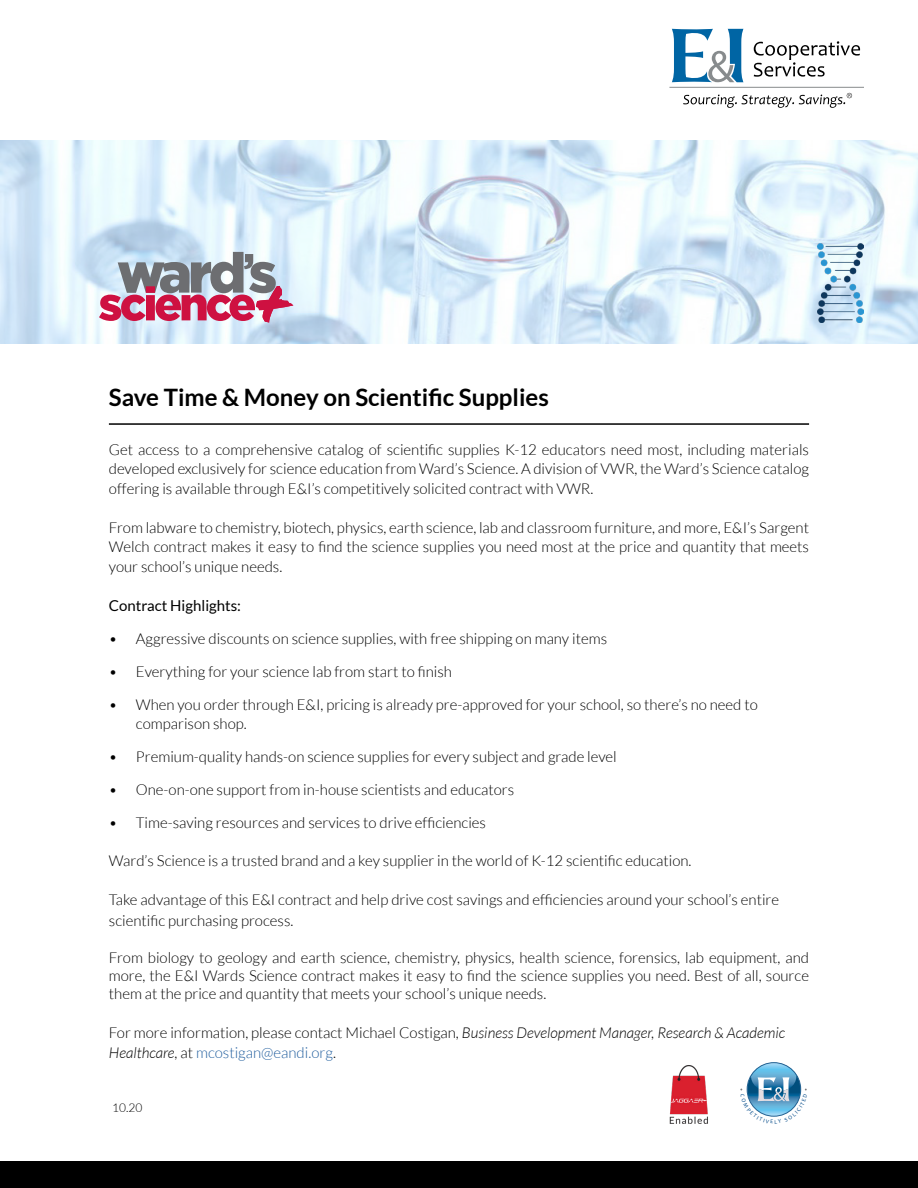
<style>
.page{position:relative;width:918px;height:1188px;background:#fff}
.page>*{position:absolute;margin:0;border:0;box-sizing:border-box;transform-origin:0 0}
.t1{font:700 24px "Lato";color:#000}
.t2{font:300 15px/19.5px "Lato";color:#000;text-align:justify}
.t3{font:italic 300 15px/19.5px "Lato";color:#000}
.t4{font:15px "Lato";color:#000}
.t5{font:300 12px "Lato";color:#000}
.s1{font-style:normal}
.s2{font-style:normal;color:#215e9e}
</style>
<div class="page">
<svg style="left:1px;top:140px;width:917px;height:204px"></svg>
<svg style="left:754px;top:41px;width:106px;height:36px"></svg>
<svg style="left:672px;top:29px;width:72px;height:53px"></svg>
<hr style="left:669px;top:87px;width:195px;height:1px;background:#878b8d">
<svg style="left:683px;top:93px;width:169px;height:15px"></svg>
<hr style="left:109px;top:423px;width:700px;height:2px;background:#000">
<div style="left:0;top:1161px;width:918px;height:27px;background:#000"></div>
<img style="left:817px;top:244px;width:46px;height:79px">
<svg style="left:99px;top:252px;width:194px;height:71px;background:#ba95a9"></svg>
<img style="left:669px;top:1065px;width:39px;height:59px">
<svg style="left:740px;top:1063px;width:67px;height:54px"></svg>
<h1 class="t1" style="left:109px;top:384px;width:441px">Save Time &amp; Money on Scientific Supplies</h1>
<p class="t2" style="left:109px;top:440px;width:702px">Get access to a comprehensive catalog of scientific supplies K-12 educators need most, including materials developed exclusively for science education from Ward’s Science. A division of VWR, the Ward’s Science catalog offering is available through E&amp;I’s competitively solicited contract with VWR.</p>
<p class="t2" style="left:109px;top:518px;width:702px">From labware to chemistry, biotech, physics, earth science, lab and classroom furniture, and more, E&amp;I’s Sargent Welch contract makes it easy to find the science supplies you need most at the price and quantity that meets your school’s unique needs.</p>
<p class="t4" style="left:109px;top:597px;width:134px">Contract Highlights:</p>
<p class="t2" style="left:109px;top:629px;width:500px">• Aggressive discounts on science supplies, with free shipping on many items</p>
<p class="t2" style="left:109px;top:662px;width:345px">• Everything for your science lab from start to finish</p>
<p class="t2" style="left:136px;top:695px;width:623px;text-indent:-27px">• When you order through E&amp;I, pricing is already pre-approved for your school, so there’s no need to comparison shop.</p>
<p class="t2" style="left:109px;top:747px;width:509px">• Premium-quality hands-on science supplies for every subject and grade level</p>
<p class="t2" style="left:109px;top:780px;width:407px">• One-on-one support from in-house scientists and educators</p>
<p class="t2" style="left:109px;top:813px;width:379px">• Time-saving resources and services to drive efficiencies</p>
<p class="t2" style="left:109px;top:851px;width:584px">Ward’s Science is a trusted brand and a key supplier in the world of K-12 scientific education.</p>
<p class="t2" style="left:109px;top:889px;width:672px;line-height:21px">Take advantage of this E&amp;I contract and help drive cost savings and efficiencies around your school’s entire scientific purchasing process.</p>
<p class="t2" style="left:109px;top:949px;width:702px;line-height:18px">From biology to geology and earth science, chemistry, physics, health science, forensics, lab equipment, and more, the E&amp;I Wards Science contract makes it easy to find the science supplies you need. Best of all, source them at the price and quantity that meets your school’s unique needs.</p>
<p class="t3" style="left:109px;top:1024px;width:678px"><span class="s1">For more information, please contact Michael Costigan,</span> Business Development Manager, Research &amp; Academic<br>Healthcare, <span class="s1">at</span> <span class="s2">mcostigan@eandi.org</span><span class="s1">.</span></p>
<p class="t5" style="left:112px;top:1101px;width:32px">10.20</p>
</div>
